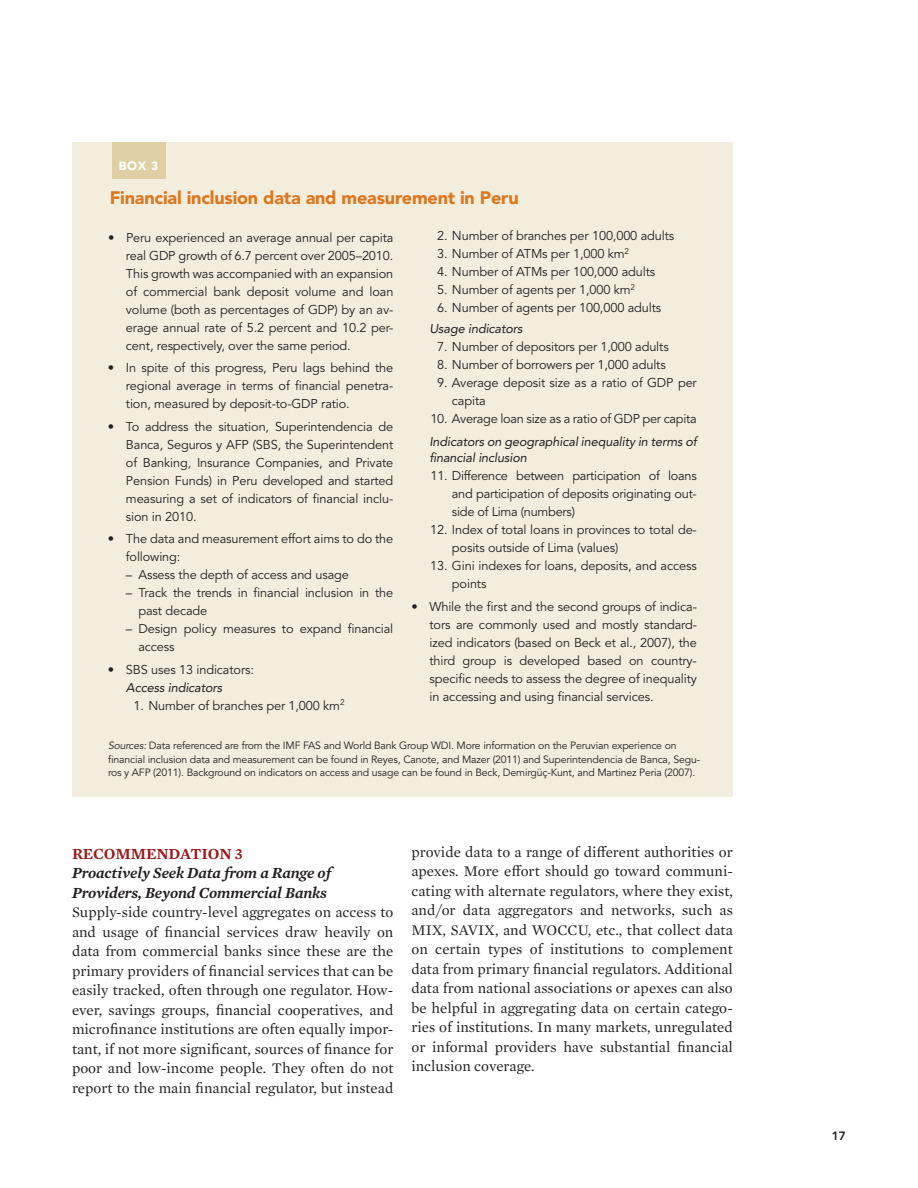
<style>
.page{position:relative;width:918px;height:1188px;background:#fff}
.page>*{position:absolute;margin:0;border:0;box-sizing:border-box;transform-origin:0 0}
.t1{font:900 18px "Avenir";letter-spacing:-.01em;color:#de761c}
.t2{font:italic 600 15.75px/19.5px "Mercury Text G1";letter-spacing:-.01em;color:#231f20}
.t3{font:600 15.75px "Mercury Text G1";color:#981b1e}
.t4{font:15px/19.5px "Mercury Text G1";color:#231f20;text-align:justify}
.t5{font:12.75px/18px "Avenir";letter-spacing:-.01em;color:#231f20}
.t6{font:italic 12.75px/16.5px "Avenir";letter-spacing:-.01em;color:#231f20}
.t7{font:900 12px "Avenir";color:#fff}
.t8{font:800 12px "Avenir";color:#231f20}
.t9{font:10.5px/13.5px "Avenir";letter-spacing:-.015em;color:#231f20}
.s1{font-style:italic}
</style>
<div class="page">
<div style="left:72px;top:142px;width:661px;height:655px;background:#f3eddd"></div>
<div style="left:112px;top:142px;width:53px;height:37px;background:#decfa5"></div>
<p class="t7" style="left:119px;top:159px;width:41px">Box 3</p>
<h1 class="t1" style="left:110px;top:187px;width:410px">Financial inclusion data and measurement in Peru</h1>
<p class="t5" style="left:437px;top:227px;width:239px">2. Number of branches per 100,000 adults</p>
<p class="t5" style="left:437px;top:245px;width:194px">3. Number of ATMs per 1,000 km<sup>2</sup></p>
<p class="t5" style="left:437px;top:263px;width:220px">4. Number of ATMs per 100,000 adults</p>
<p class="t5" style="left:437px;top:281px;width:200px">5. Number of agents per 1,000 km<sup>2</sup></p>
<p class="t5" style="left:437px;top:299px;width:226px">6. Number of agents per 100,000 adults</p>
<p class="t6" style="left:429px;top:320px;width:95px">Usage indicators</p>
<p class="t5" style="left:437px;top:338px;width:233px">7. Number of depositors per 1,000 adults</p>
<p class="t5" style="left:437px;top:356px;width:230px">8. Number of borrowers per 1,000 adults</p>
<p class="t5" style="left:452px;top:374px;width:246px;text-indent:-15px">9. Average deposit size as a ratio of GDP per capita</p>
<p class="t5" style="left:430px;top:410px;width:268px">10. Average loan size as a ratio of GDP per capita</p>
<p class="t6" style="left:429px;top:433px;width:269px">Indicators on geographical inequality in terms of financial inclusion</p>
<p class="t5" style="left:452px;top:467px;width:246px;text-align:justify;text-indent:-21px">11. Difference between participation of loans and participation of deposits originating out&shy;side of Lima (numbers)</p>
<p class="t5" style="left:452px;top:521px;width:246px;text-indent:-22px">12. Index of total loans in provinces to total de&shy;posits outside of Lima (values)</p>
<p class="t5" style="left:452px;top:557px;width:246px;text-indent:-22px">13. Gini indexes for loans, deposits, and access points</p>
<p class="t5" style="left:430px;top:598px;width:269px;text-align:justify;text-indent:-18px">• While the first and the second groups of indica&shy;tors are commonly used and mostly standard&shy;ized indicators (based on Beck et al., 2007), the third group is developed based on country&shy;specific needs to assess the degree of inequality in accessing and using financial services.</p>
<p class="t5" style="left:126px;top:229px;width:269px;text-align:justify;text-indent:-18px">• Peru experienced an average annual per capita real GDP growth of 6.7 percent over 2005–2010.<br>This growth was accompanied with an expansion of commercial bank deposit volume and loan volume (both as percentages of GDP) by an av&shy;erage annual rate of 5.2 percent and 10.2 per&shy;cent, respectively, over the same period.</p>
<p class="t5" style="left:126px;top:359px;width:269px;text-align:justify;text-indent:-18px">• In spite of this progress, Peru lags behind the regional average in terms of financial penetra&shy;tion, measured by deposit-to-GDP ratio.</p>
<p class="t5" style="left:126px;top:418px;width:269px;text-align:justify;text-indent:-18px">• To address the situation, Superintendencia de Banca, Seguros y AFP (SBS, the Superintendent of Banking, Insurance Companies, and Private Pension Funds) in Peru developed and started measuring a set of indicators of financial inclu&shy;sion in 2010.</p>
<p class="t5" style="left:126px;top:530px;width:269px;text-indent:-18px">• The data and measurement effort aims to do the following:</p>
<p class="t5" style="left:126px;top:566px;width:224px">– Assess the depth of access and usage</p>
<p class="t5" style="left:138px;top:584px;width:256px;text-indent:-12px">– Track the trends in financial inclusion in the past decade</p>
<p class="t5" style="left:138px;top:620px;width:256px;text-indent:-12px">– Design policy measures to expand financial access</p>
<p class="t5" style="left:108px;top:661px;width:148px">• SBS uses 13 indicators:</p>
<p class="t6" style="left:126px;top:679px;width:98px">Access indicators</p>
<p class="t5" style="left:134px;top:697px;width:213px">1. Number of branches per 1,000 km<sup>2</sup></p>
<p class="t9" style="left:108px;top:739px;width:594px"><span class="s1">Sources:</span> Data referenced are from the IMF FAS and World Bank Group WDI. More information on the Peruvian experience on financial inclusion data and measurement can be found in Reyes, Canote, and Mazer (2011) and Superintendencia de Banca, Segu&shy;ros y AFP (2011). Background on indicators on access and usage can be found in Beck, Demirgüç-Kunt, and Martinez Peria (2007).</p>
<p class="t3" style="left:72px;top:842px;width:24px">RECOMME</p>
<p class="t3" style="left:156px;top:842px;width:24px">NDATIO</p>
<p class="t3" style="left:219px;top:842px;width:25px">N 3</p>
<p class="t2" style="left:72px;top:863px;width:261px">Proactively Seek Data from a Range of<br>Providers, Beyond Commercial Banks</p>
<p class="t4" style="left:72px;top:902px;width:323px">Supply-side country-level aggregates on access to and usage of financial services draw heavily on data from commercial banks since these are the primary providers of financial services that can be easily tracked, often through one regulator. How&shy;ever, savings groups, financial cooperatives, and microfinance institutions are often equally impor&shy;tant, if not more significant, sources of finance for poor and low-income people. They often do not report to the main financial regulator, but instead</p>
<p class="t4" style="left:411px;top:841px;width:323px">provide data to a range of different authorities or apexes. More effort should go toward communi&shy;cating with alternate regulators, where they exist, and/or data aggregators and networks, such as MIX, SAVIX, and WOCCU, etc., that collect data on certain types of institutions to complement data from primary financial regulators. Additional data from national associations or apexes can also be helpful in aggregating data on certain catego&shy;ries of institutions. In many markets, unregulated or informal providers have substantial financial inclusion coverage.</p>
<p class="t8" style="left:832px;top:1128px;width:16px">17</p>
</div>
